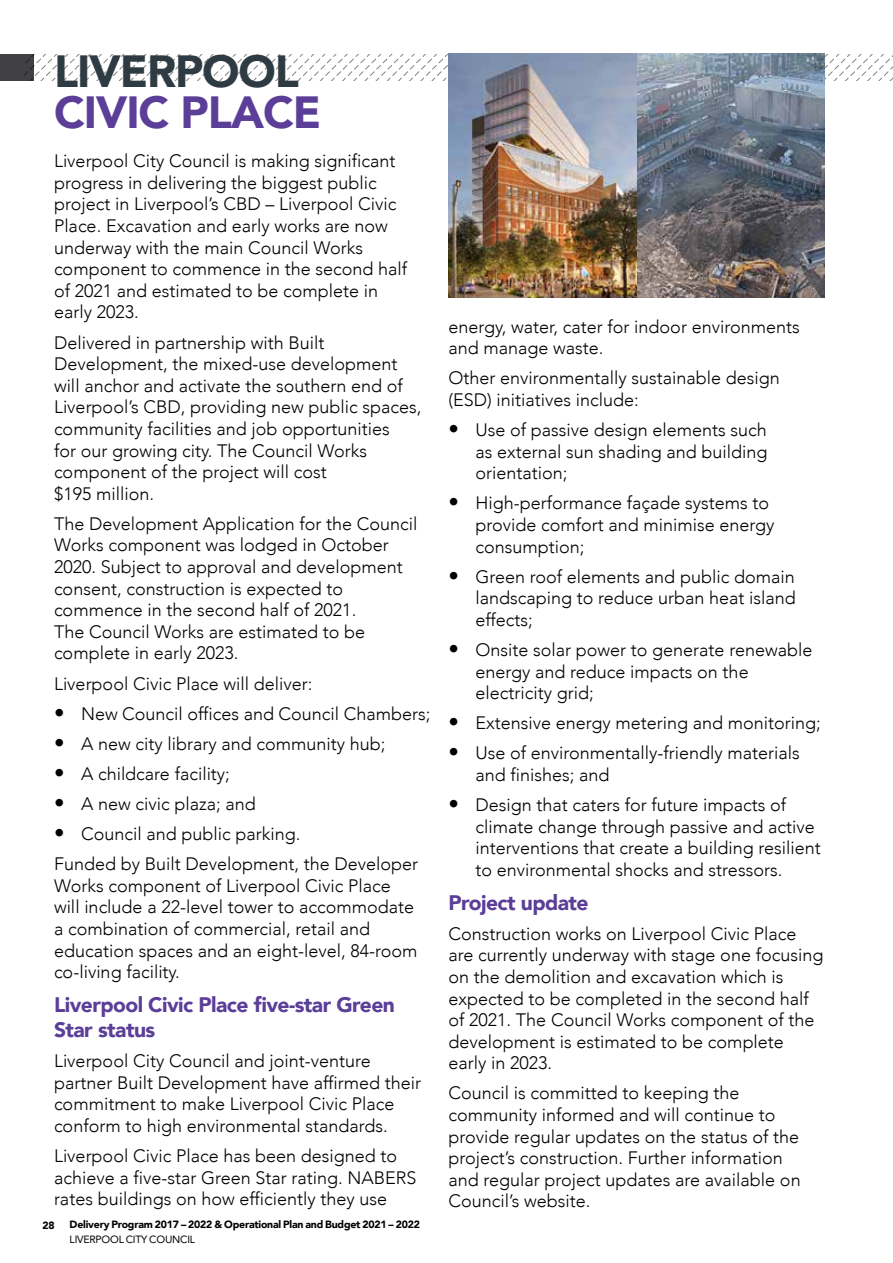
<style>
.page{position:relative;width:893px;height:1263px;background:#fff}
.page>*{position:absolute;margin:0;border:0;box-sizing:border-box;transform-origin:0 0}
.t1{font:900 45px "Avenir";letter-spacing:-.025em;color:#5b3e98}
.t2{font:900 45px "Avenir";letter-spacing:-.025em;color:#2e3b42}
.t3{font:900 21px/25.2px "Avenir";letter-spacing:-.025em;color:#5b3e98}
.t4{font:300 18px/21.6px "Avenir";color:#000}
.t5{font:900 10.5px "Avenir";letter-spacing:-.02em;color:#000}
.t6{font:10.5px "Avenir";letter-spacing:-.02em;color:#000}
.s1{font-size:21px}
</style>
<div class="page">
<div style="left:0;top:54px;width:34px;height:27px;background:#414042"></div>
<svg style="left:23px;top:54px;width:870px;height:27px"></svg>
<img style="left:448px;top:53px;width:377px;height:245px">
<h1 class="t2" style="left:54px;top:33px;width:247px">LIVERPOOL</h1>
<h1 class="t1" style="left:54px;top:73px;width:269px">CIVIC PLACE</h1>
<p class="t4" style="left:54px;top:150px;width:355px">Liverpool City Council is making significant progress in delivering the biggest public project in Liverpool’s CBD – Liverpool Civic Place. Excavation and early works are now underway with the main Council Works component to commence in the second half of 2021 and estimated to be complete in early 2023.</p>
<p class="t4" style="left:54px;top:332px;width:369px">Delivered in partnership with Built Development, the mixed-use development will anchor and activate the southern end of Liverpool’s CBD, providing new public spaces, community facilities and job opportunities<br>for our growing city. The Council Works component of the project will cost<br>$195 million.</p>
<p class="t4" style="left:54px;top:513px;width:365px">The Development Application for the Council Works component was lodged in October 2020. Subject to approval and development consent, construction is expected to commence in the second half of 2021.<br>The Council Works are estimated to be complete in early 2023.</p>
<p class="t4" style="left:54px;top:673px;width:260px">Liverpool Civic Place will deliver:</p>
<p class="t4" style="left:54px;top:703px;width:378px"><span class="s1">•</span> New Council offices and Council Chambers;</p>
<p class="t4" style="left:54px;top:733px;width:333px"><span class="s1">•</span> A new city library and community hub;</p>
<p class="t4" style="left:54px;top:763px;width:177px"><span class="s1">•</span> A childcare facility;</p>
<p class="t4" style="left:54px;top:793px;width:203px"><span class="s1">•</span> A new civic plaza; and</p>
<p class="t4" style="left:54px;top:819px;width:366px;line-height:30.2px"><span class="s1">•</span> Council and public parking.<br>Funded by Built Development, the Developer</p>
<p class="t4" style="left:54px;top:875px;width:365px">Works component of Liverpool Civic Place will include a 22-level tower to accommodate a combination of commercial, retail and education spaces and an eight-level, 84-room co-living facility.</p>
<p class="t3" style="left:54px;top:991px;width:342px">Liverpool Civic Place five-star Green<br>Star status</p>
<p class="t4" style="left:54px;top:1050px;width:369px">Liverpool City Council and joint-venture partner Built Development have affirmed their commitment to make Liverpool Civic Place conform to high environmental standards.</p>
<p class="t4" style="left:54px;top:1145px;width:364px">Liverpool Civic Place has been designed to achieve a five-star Green Star rating. NABERS rates buildings on how efficiently they use</p>
<p class="t5" style="left:43px;top:1216px;width:14px">28</p>
<p class="t5" style="left:70px;top:1216px;width:352px">Delivery Program 2017 – 2022 &amp; Operational Plan and Budget 2021 – 2022</p>
<p class="t6" style="left:70px;top:1231px;width:127px">LIVERPOOL CITY COUNCIL</p>
<p class="t4" style="left:448px;top:316px;width:353px">energy, water, cater for indoor environments and manage waste.</p>
<p class="t4" style="left:448px;top:367px;width:333px">Other environmentally sustainable design (ESD) initiatives include:</p>
<p class="t4" style="left:475px;top:419px;width:294px;text-align:justify;text-indent:-27px"><span class="s1">•</span> Use of passive design elements such as external sun shading and building orientation;</p>
<p class="t4" style="left:475px;top:492px;width:301px;text-indent:-27px"><span class="s1">•</span> High-performance façade systems to provide comfort and minimise energy consumption;</p>
<p class="t4" style="left:475px;top:566px;width:322px;text-align:justify;text-indent:-27px"><span class="s1">•</span> Green roof elements and public domain landscaping to reduce urban heat island effects;</p>
<p class="t4" style="left:475px;top:639px;width:338px;text-indent:-27px"><span class="s1">•</span> Onsite solar power to generate renewable energy and reduce impacts on the electricity grid;</p>
<p class="t4" style="left:448px;top:712px;width:374px"><span class="s1">•</span> Extensive energy metering and monitoring;</p>
<p class="t4" style="left:475px;top:742px;width:326px;text-indent:-27px"><span class="s1">•</span> Use of environmentally-friendly materials and finishes; and</p>
<p class="t4" style="left:475px;top:794px;width:347px;text-indent:-27px"><span class="s1">•</span> Design that caters for future impacts of climate change through passive and active interventions that create a building resilient to environmental shocks and stressors.</p>
<p class="t3" style="left:448px;top:889px;width:142px">Project update</p>
<p class="t4" style="left:448px;top:923px;width:376px">Construction works on Liverpool Civic Place are currently underway with stage one focusing on the demolition and excavation which is expected to be completed in the second half of 2021. The Council Works component of the development is estimated to be complete early in 2023.</p>
<p class="t4" style="left:448px;top:1082px;width:354px">Council is committed to keeping the community informed and will continue to provide regular updates on the status of the project’s construction. Further information and regular project updates are available on Council’s website.</p>
</div>
